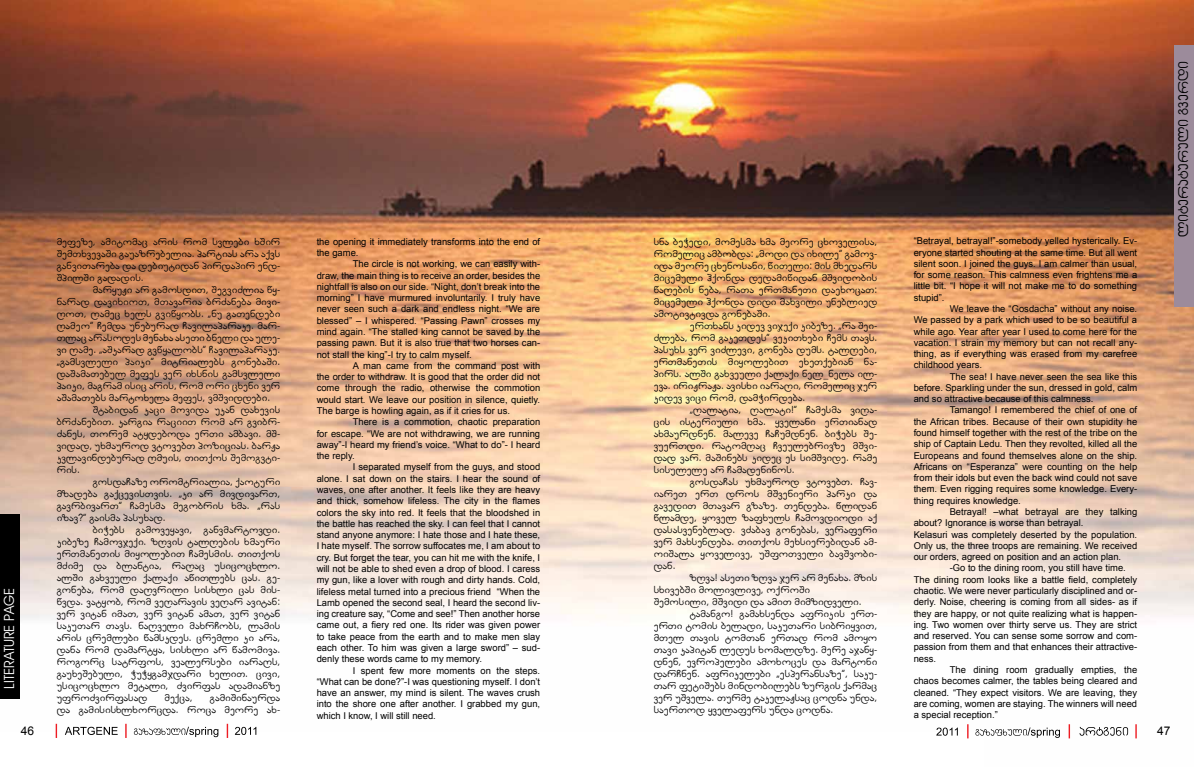
<style>
.page{position:relative;width:1194px;height:767px;background:#fff}
.page>*{position:absolute;margin:0;border:0;box-sizing:border-box;transform-origin:0 0}
.t1{font:14px "Avant Garde Mtavruli";color:#000}
.t2{font:14px "Avant Garde IT Cby BT";color:#fff}
.t3{font:12px "Arial";color:#000}
.t4{font:10px/12px "Avaza";color:#000;text-align:justify}
.t5{font:9.4px/11.3px "Arial";color:#000;text-align:justify}
</style>
<div class="page">
<img style="left:0;top:0;width:1193px;height:739px">
<svg style="left:936px;top:727px;width:21px;height:8px"></svg>
<svg style="left:975px;top:727px;width:84px;height:11px"></svg>
<svg style="left:1079px;top:727px;width:49px;height:9px"></svg>
<svg style="left:1135px;top:724px;width:1px;height:14px"></svg>
<svg style="left:1068px;top:724px;width:2px;height:14px"></svg>
<svg style="left:967px;top:724px;width:1px;height:14px"></svg>
<svg style="left:65px;top:727px;width:53px;height:8px"></svg>
<svg style="left:235px;top:727px;width:21px;height:8px"></svg>
<svg style="left:134px;top:727px;width:84px;height:10px"></svg>
<svg style="left:56px;top:724px;width:1px;height:14px"></svg>
<svg style="left:125px;top:724px;width:2px;height:14px"></svg>
<svg style="left:227px;top:724px;width:1px;height:14px"></svg>
<div style="left:1174px;top:45px;width:19px;height:262px;background:#9c8b9b"></div>
<div style="left:0;top:514px;width:20px;height:185px;background:#000"></div>
<h1 class="t2" style="left:1px;top:689px;width:102px;rotate:-90deg">LITERATURE PAGE</h1>
<p class="t3" style="left:21px;top:723px;width:15px">46</p>
<p class="t4" style="left:57px;top:236px;width:225px">MEFEZE, AMITOMAC ARIS ROM SVLEBI XSIR SEMTXVEVASI GAUAZREBELIA. PARTIAS ARA AQVS GANVITAREBA DA DEBIUTIDAN PIRDAPIR END-SPILSI GADADIS.</p>
<p class="t4" style="left:57px;top:284px;width:225px;text-indent:36px">MARYUJI AR GAMOSDIT, SEGVIZLIA WY-NARAD DAVIXIOT, MTAVARIA BRZANEBA MIVI-ROT, RAMEC XELS GVIWYOBS. `NU GATENDEBI RAMEO~ CEMDA UNEBURAD CAVILAPARAKE. MAR-TLAC ARASODES MENAXA ASETI BNELI DA ULE-VI RAME. `ASKARAD GVWYALOBS~ CAVILAPARAKE. `GAMSVLELI PAIKI~ MITRIALEBS GONEBASI.<br>DASAMATEBUL MEFES VER IXSNIS GAMSVLELI PAIKI, MAGRAM ISIC ARIS, ROM ORI CXENI VER ASAMATEBS MARTOXELA MEFES, VMSVIDDEBI.</p>
<p class="t4" style="left:57px;top:404px;width:225px;text-indent:36px">STABIDAN KACI MOVIDA UKAN DAXEVIS BRZANEBIT. KARGIA RACIIT ROM AR GVIBR-ZANES, TOREM ATYDEBODA ERTI AMBAVI. MS-VIDAD, UXMAUROD VTOVEBT POZICIAS. BARJA KVLAVINDEBURAD RMUIS, TITQOS SEMOGVTI-RIS.</p>
<p class="t4" style="left:57px;top:476px;width:225px;text-indent:36px">GOSDACAZE OROMTRIALIA, QAOTURI MZADEBA GAQCEVISTVIS. `KI AR MIVDIVART, GAVRBIVART~ CAMESMA MEGOBRIS XMA. `RAS IZAV?~ GAISMA PASUXAD.</p>
<p class="t4" style="left:57px;top:524px;width:225px;text-indent:36px">BIWEBS GAMOVEYAVI, GANVMARTOVDI.<br>KIBEZE CAMOVJEQI. ZRVIS TALREBIS XMAURI ERTMANETIS MIYOLEBIT CAMESMIS. TITQOS MZIME DA BLANTIA, RARAC USICOCXLO.<br>ALSI GAXVEULI QALAQI AWITLEBS CAS. GE-GONEBA, ROM DARVRILI SISXLI CAS MIS-WVDA. VATYOB, ROM VERARAVIS VERAR AVITAN:<br>VER VITAN IMAT, VER VITAN AMAT, VER VITAN SAKUTAR TAVS. NARVELI MAXRCOBS, LAMIS ARIS CREMLEBI WAMSKDES. CREMLI KI ARA, DANA ROM DAMARTYA, SISXLI AR WAMOMIVA.<br>ROGORC SATRFOS, VEALERSEBI IARARS, GAUXESEBULI, WUWYGAMJDARI XELIT. CIVI, USICOCXLO METALI, ZVIRFAS ADAMIANZE UFROZVIRFASAD</p>
<p class="t4" style="left:57px;top:692px;width:225px;text-align:right">GAMISINAURDA<br>DA GAMISISXLXORCDA. ROCA MEORE AX-</p>
<p class="t4" style="left:164px;top:692px;width:30px">MEQCA,</p>
<p class="t5" style="left:317px;top:236px;width:225px">the opening it immediately transforms into the end of the game.</p>
<p class="t5" style="left:317px;top:258px;width:225px;text-indent:36px">The circle is not working, we can easily with&shy;draw, the main thing is to receive an order, besides the nightfall is also on our side. “Night, don’t break into the morning” I have murmured involuntarily. I truly have never seen such a dark and endless night. “We are blessed” – I whispered. “Passing Pawn” crosses my mind again. “The stalled king cannot be saved by the passing pawn. But it is also true that two horses can&shy;not stall the king”-I try to calm myself.</p>
<p class="t5" style="left:317px;top:360px;width:225px;text-indent:36px">A man came from the command post with the order to withdraw. It is good that the order did not come through the radio, otherwise the commotion would start. We leave our position in silence, quietly.<br>The barge is howling again, as if it cries for us.</p>
<p class="t5" style="left:317px;top:416px;width:225px;text-indent:36px">There is a commotion, chaotic preparation for escape. “We are not withdrawing, we are running away”-I heard my friend’s voice. “What to do”- I heard the reply.</p>
<p class="t5" style="left:317px;top:461px;width:225px;text-indent:36px">I separated myself from the guys, and stood alone. I sat down on the stairs. I hear the sound of waves, one after another. It feels like they are heavy and thick, somehow lifeless. The city in the flames colors the sky into red. It feels that the bloodshed in the battle has reached the sky. I can feel that I cannot stand anyone anymore: I hate those and I hate these, I hate myself. The sorrow suffocates me, I am about to cry. But forget the tear, you can hit me with the knife, I will not be able to shed even a drop of blood. I caress my gun, like a lover with rough and dirty hands. Cold, lifeless metal turned into a precious friend “When the Lamb opened the second seal, I heard the second liv&shy;ing creature say, “Come and see!” Then another horse came out, a fiery red one. Its rider was given power to take peace from the earth and to make men slay each other. To him was given a large sword” – sud&shy;denly these words came to my memory.</p>
<p class="t5" style="left:317px;top:664px;width:225px;text-indent:36px">I spent few more moments on the steps. “What can be done?”-I was questioning myself. I don’t have an answer, my mind is silent. The waves crush into the shore one after another. I grabbed my gun, which I know, I will still need.</p>
<p class="t4" style="left:653px;top:236px;width:225px">SNA BEWEDI, MOMESMA XMA MEORE CXOVELISA, ROMELIC AMBOBDA: `MODI DA IXILE~ GAMOV-IDA MEORE CXENOSANI, WITELI: MIS MXEDARS MICEMULI HQONDA DEDAMIWIDAN MSVIDOBIS WAREBIS NEBA, RATA ERTMANETI DAEXOCAT:<br>MICEMULI HQONDA DIDI MAXVILI UNEBLIED AMOTIVTIVDA GONEBASI.</p>
<p class="t4" style="left:653px;top:320px;width:225px;text-indent:36px">ERTXANS KIDEV VIJEQI KIBEZE. `RA SEI-ZLEBA, ROM GAKETDES~ VEKITXEBI CEMS TAVS.<br>PASUXS VER VIZLEVI, GONEBA DUMS. TALREBI, ERTMANETIS MIYOLEBIT EXETQEBIAN NA-PIRS. ALSI GAXVEULI QALAQI NEL_NELA IL-EVA. IRIJRAJA. AVISXI IARARI, ROMELIC JER KIDEV VICI ROM, DAMWIRDEBA.</p>
<p class="t4" style="left:653px;top:404px;width:225px;text-indent:36px">`RALATIA, RALATI!~ CAMESMA VIRA-CIS ISTERIULI XMA. YVELANI ERTIANAD AXMAURDNEN. MALEVE CACUMDNEN. BIWEBS SE-VUERTDI. RATOMRAC CVEULEBRIVZE MSVI-DAD VAR. MASINEBS KIDEC ES SIMSVIDE. RAME SISULELE AR CAMADENINOS.</p>
<p class="t4" style="left:653px;top:476px;width:225px;text-indent:36px">GOSDACAS UXMAUROD VTOVEBT. CAV-IARET ERT DROS MSVENIERI PARKI DA GAVEDIT MTAVAR GZAZE. TENDEBA. WLIDAN WLAMDE, YOVEL ZAFXULS CAMOVDIODI AQ DASASVENEBLAD. VZABAV GONEBAS, VERAFERI VER MAXSENDEBA. TITQOS MEXSIEREBIDAN AM-OISALA YOVELIVE, USFOTVELI BAVSVOBI-DAN.</p>
<p class="t4" style="left:653px;top:572px;width:225px;text-align:left;text-indent:36px">ZRVA! ASETI ZRVA JER AR MENAXA. MZIS<br>SXIVEBSI MOLIVLIVE, OQROSI<br>SEMOSILI, MSVIDI DA AMIT MIMZIDVELI.</p>
<p class="t4" style="left:653px;top:608px;width:225px;text-indent:36px">TAMANGO! GAMAXSENDA AFRIKIS ERT-ERTI TOMIS BELADI, SAKUTARI SIBRIYVIT, MTEL TAVIS TOMTAN ERTAD ROM AMOYO TAVI KAPITAN LEDUS XOMALDZE. MERE AJANY-DNEN, EVROPELEBI AMOXOCES DA MARTONI DARCNEN. AFRIKELEBI `ESPERANSAZE~, SAKU-TAR FETISEBS MINDOBILEBS ZURGIS QARMAC VER USVELA. TURME TAKELAJSAC CODNA UNDA, SAERTOD YVELAFERS UNDA CODNA.</p>
<p class="t5" style="left:913px;top:235px;width:225px">“Betrayal, betrayal!”-somebody yelled hysterically. Ev&shy;eryone started shouting at the same time. But all went silent soon. I joined the guys. I am calmer than usual, for some reason. This calmness even frightens me a little bit. “I hope it will not make me to do something stupid”.</p>
<p class="t5" style="left:913px;top:303px;width:225px;text-indent:36px">We leave the “Gosdacha” without any noise.<br>We passed by a park which used to be so beautiful a while ago. Year after year I used to come here for the vacation. I strain my memory but can not recall any&shy;thing, as if everything was erased from my carefree childhood years.</p>
<p class="t5" style="left:913px;top:371px;width:225px;text-indent:36px">The sea! I have never seen the sea like this before. Sparkling under the sun, dressed in gold, calm and so attractive because of this calmness.</p>
<p class="t5" style="left:913px;top:405px;width:225px;text-indent:36px">Tamango! I remembered the chief of one of the African tribes. Because of their own stupidity he found himself together with the rest of the tribe on the ship of Captain Ledu. Then they revolted, killed all the Europeans and found themselves alone on the ship.<br>Africans on “Esperanza” were counting on the help from their idols but even the back wind could not save them. Even rigging requires some knowledge. Every&shy;thing requires knowledge.</p>
<p class="t5" style="left:913px;top:506px;width:225px;text-align:left;text-indent:36px">Betrayal! –what betrayal are they talking about? Ignorance is worse than betrayal.<br>Kelasuri was completely deserted by the population.<br>Only us, the three troops are remaining. We received our orders, agreed on position and an action plan.</p>
<p class="t5" style="left:913px;top:562px;width:225px;text-align:left;text-indent:36px">-Go to the dining room, you still have time.<br>The dining room looks like a battle field, completely chaotic. We were never particularly disciplined and or&shy;derly. Noise, cheering is coming from all sides- as if they are happy, or not quite realizing what is happen&shy;ing. Two women over thirty serve us. They are strict and reserved. You can sense some sorrow and com&shy;passion from them and that enhances their attractive&shy;ness.</p>
<p class="t5" style="left:913px;top:664px;width:225px;text-indent:36px">The dining room gradually empties, the chaos becomes calmer, the tables being cleared and cleaned. “They expect visitors. We are leaving, they are coming, women are staying. The winners will need a special reception.”</p>
<h1 class="t1" style="left:1176px;top:237px;width:178px;rotate:-90deg">literaturuli gverdi</h1>
<p class="t3" style="left:1157px;top:722px;width:15px">47</p>
</div>
